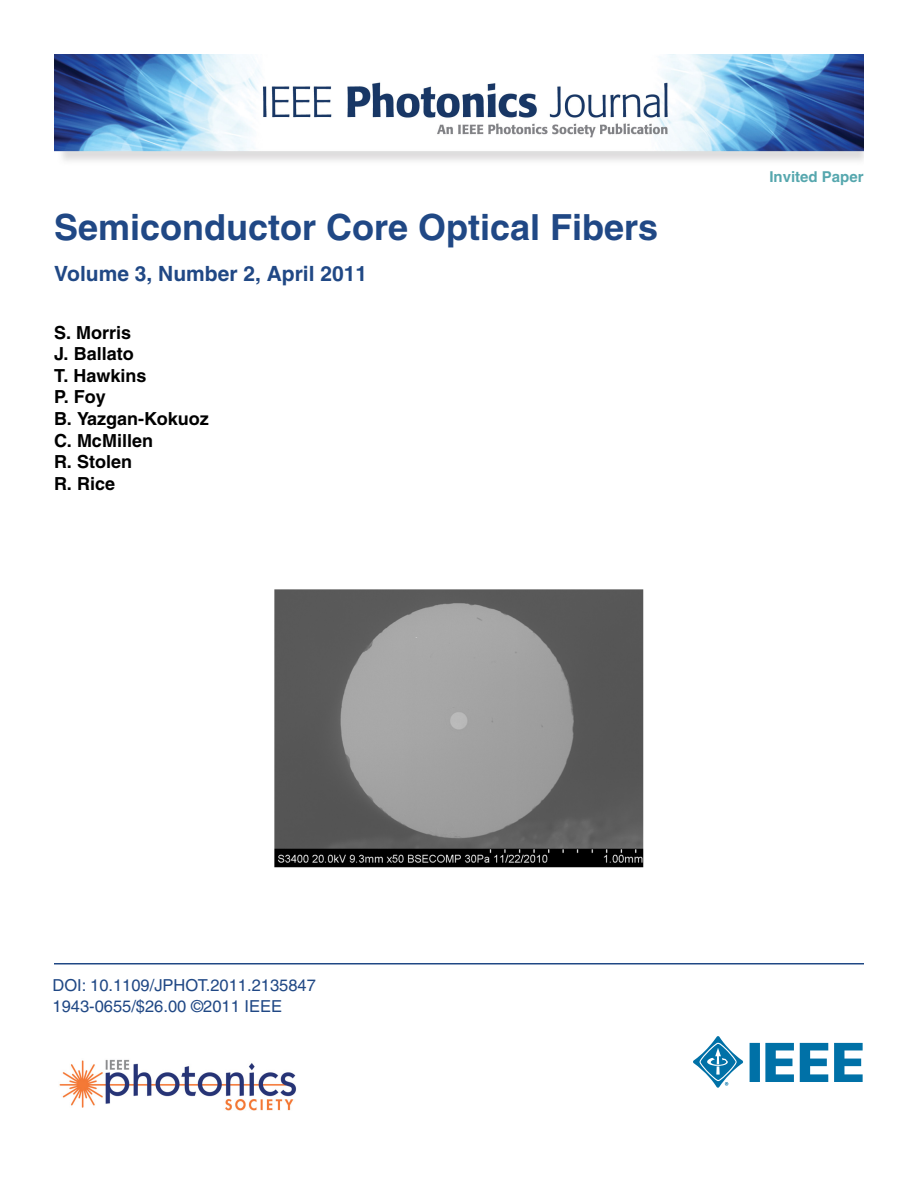
<style>
.page{position:relative;width:918px;height:1188px;background:#fff}
.page>*{position:absolute;margin:0;border:0;box-sizing:border-box;transform-origin:0 0}
.t1{font:700 36px "Helvetica";color:#204885}
.t2{font:700 21px "Helvetica";color:#204885}
.t3{font:700 18px/21.6px "Helvetica";color:#000}
.t4{font:16.5px/21px "Helvetica";color:#204885}
.t5{font:700 15px "Helvetica";color:#56a7ae}
</style>
<div class="page">
<svg style="left:693px;top:1036px;width:170px;height:52px"></svg>
<img style="left:59px;top:1059px;width:237px;height:52px">
<img style="left:274px;top:590px;width:370px;height:277px">
<hr style="left:54px;top:963px;width:810px;height:1px;background:#204885">
<img style="left:54px;top:54px;width:810px;height:107px">
<h1 class="t1" style="left:54px;top:214px;width:606px">Semiconductor Core Optical Fibers</h1>
<p class="t2" style="left:54px;top:266px;width:315px">Volume 3, Number 2, April 2011</p>
<p class="t3" style="left:54px;top:323px;width:156px">S. Morris<br>J. Ballato<br>T. Hawkins<br>P. Foy<br>B. Yazgan-Kokuoz<br>C. McMillen<br>R. Stolen<br>R. Rice</p>
<p class="t5" style="left:769px;top:171px;width:96px">Invited Paper</p>
<p class="t4" style="left:52px;top:976px;width:265px">DOI: 10.1109/JPHOT.2011.2135847<br>1943-0655/$26.00 ©2011 IEEE</p>
</div>
